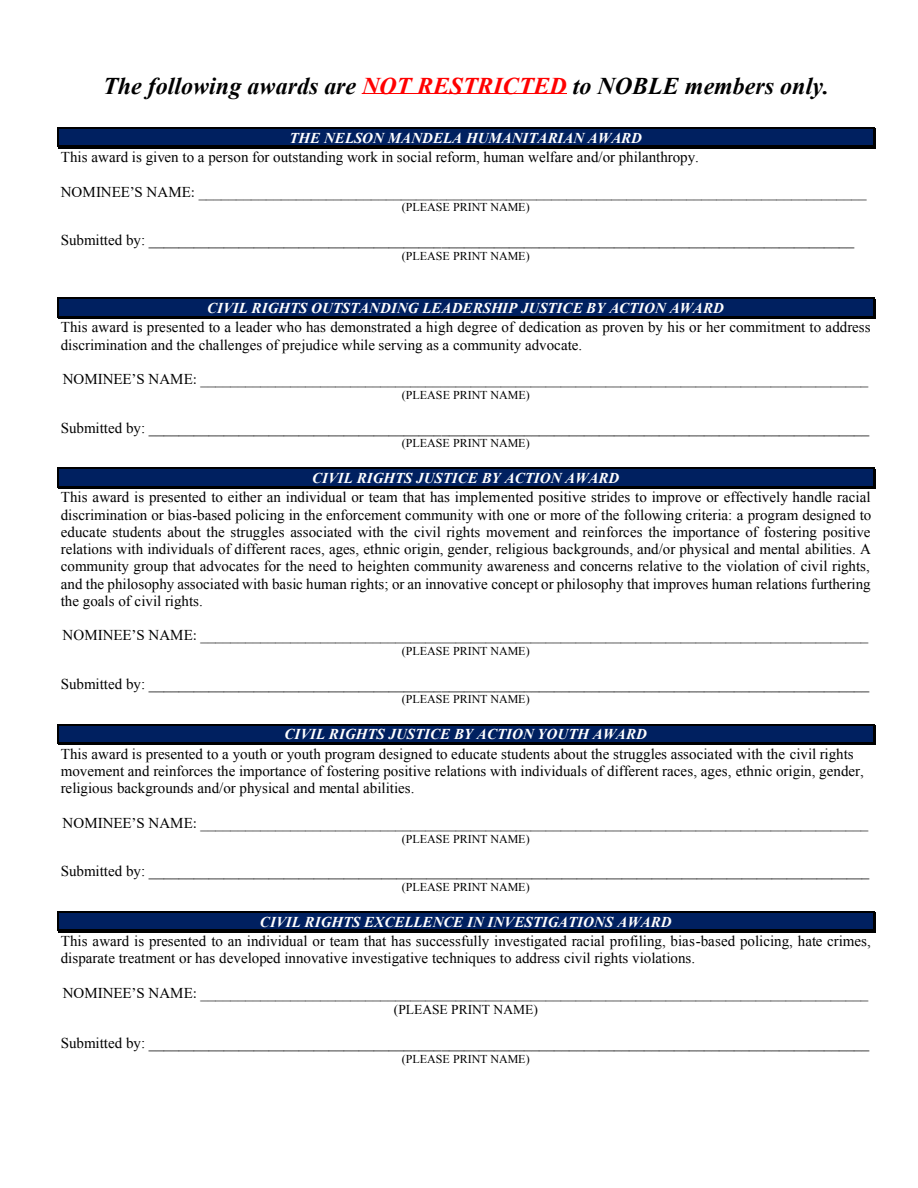
<style>
.page{position:relative;width:918px;height:1188px;background:#fff}
.page>*{position:absolute;margin:0;border:0;box-sizing:border-box;transform-origin:0 0}
.t1{font:italic 700 24px "Times New Roman";color:#000}
.t2{font:15px/17.2px "Times New Roman";color:#000}
.t3{font:13.5px "Times New Roman";color:#000}
.t4{font:12px "Times New Roman";letter-spacing:-.005em;color:#000}
.s1{color:#f00}
.s2{font-weight:700;font-style:italic;color:#fff}
</style>
<div class="page">
<hr style="left:362px;top:94px;width:205px;height:1px;background:#f00">
<div style="left:59px;top:129px;width:814px;height:17px;background:#002060"></div>
<hr style="left:59px;top:128px;width:814px;height:1px;background:#000">
<hr style="left:59px;top:147px;width:814px;height:1px;background:#000">
<hr style="left:59px;top:146px;width:814px;height:1px;background:#000">
<svg style="left:57px;top:128px;width:2px;height:19px"></svg>
<svg style="left:873px;top:128px;width:3px;height:20px"></svg>
<div style="left:59px;top:299px;width:814px;height:17px;background:#002060"></div>
<hr style="left:59px;top:298px;width:814px;height:1px;background:#000">
<hr style="left:59px;top:317px;width:814px;height:1px;background:#000">
<hr style="left:59px;top:316px;width:814px;height:1px;background:#000">
<svg style="left:57px;top:298px;width:2px;height:19px"></svg>
<svg style="left:873px;top:298px;width:3px;height:20px"></svg>
<div style="left:59px;top:469px;width:814px;height:17px;background:#002060"></div>
<hr style="left:59px;top:468px;width:814px;height:1px;background:#000">
<hr style="left:59px;top:487px;width:814px;height:1px;background:#000">
<hr style="left:59px;top:486px;width:814px;height:1px;background:#000">
<svg style="left:57px;top:468px;width:2px;height:19px"></svg>
<svg style="left:873px;top:468px;width:3px;height:20px"></svg>
<div style="left:59px;top:725px;width:814px;height:18px;background:#002060"></div>
<hr style="left:59px;top:724px;width:814px;height:1px;background:#000">
<hr style="left:59px;top:744px;width:814px;height:1px;background:#000">
<hr style="left:59px;top:743px;width:814px;height:1px;background:#000">
<svg style="left:57px;top:724px;width:2px;height:20px"></svg>
<svg style="left:873px;top:724px;width:3px;height:21px"></svg>
<div style="left:59px;top:913px;width:814px;height:17px;background:#002060"></div>
<hr style="left:59px;top:912px;width:814px;height:1px;background:#000">
<hr style="left:59px;top:931px;width:814px;height:1px;background:#000">
<hr style="left:59px;top:930px;width:814px;height:1px;background:#000">
<svg style="left:57px;top:912px;width:2px;height:19px"></svg>
<svg style="left:873px;top:912px;width:3px;height:20px"></svg>
<p class="t1" style="left:103px;top:69px;width:727px">The following awards are <span class="s1">NOT RESTRICTED</span> to NOBLE members only.</p>
<p class="t2" style="left:61px;top:128px;width:640px;line-height:19.5px;text-indent:229px"><span class="s2">THE NELSON MANDELA HUMANITARIAN AWARD<br></span>This award is given to a person for outstanding work in social reform, human welfare and/or philanthropy.</p>
<p class="t2" style="left:61px;top:182px;width:807px">NOMINEE’S NAME: _________________________________________________________________________________________</p>
<p class="t4" style="left:402px;top:199px;width:130px">(PLEASE PRINT NAME)</p>
<p class="t2" style="left:61px;top:231px;width:795px">Submitted by: ______________________________________________________________________________________________</p>
<p class="t4" style="left:402px;top:247px;width:130px">(PLEASE PRINT NAME)</p>
<p class="t2" style="left:61px;top:298px;width:812px;line-height:19.5px;text-align:center"><span class="s2">CIVIL RIGHTS OUTSTANDING LEADERSHIP JUSTICE BY ACTION AWARD<br></span>This award is presented to a leader who has demonstrated a high degree of dedication as proven by his or her commitment to address</p>
<p class="t2" style="left:61px;top:336px;width:523px">discrimination and the challenges of prejudice while serving as a community advocate.</p>
<p class="t2" style="left:63px;top:370px;width:807px">NOMINEE’S NAME: _________________________________________________________________________________________</p>
<p class="t4" style="left:402px;top:387px;width:130px">(PLEASE PRINT NAME)</p>
<p class="t2" style="left:61px;top:419px;width:810px">Submitted by: ________________________________________________________________________________________________</p>
<p class="t4" style="left:402px;top:435px;width:130px">(PLEASE PRINT NAME)</p>
<p class="t2" style="left:61px;top:468px;width:811px;line-height:19.5px;text-align:center"><span class="s2">CIVIL RIGHTS JUSTICE BY ACTION AWARD<br></span>This award is presented to either an individual or team that has implemented positive strides to improve or effectively handle racial</p>
<p class="t2" style="left:61px;top:506px;width:812px;text-align:justify">discrimination or bias-based policing in the enforcement community with one or more of the following criteria: a program designed to educate students about the struggles associated with the civil rights movement and reinforces the importance of fostering positive relations with individuals of different races, ages, ethnic origin, gender, religious backgrounds, and/or physical and mental abilities. A community group that advocates for the need to heighten community awareness and concerns relative to the violation of civil rights, and the philosophy associated with basic human rights; or an innovative concept or philosophy that improves human relations furthering the goals of civil rights.</p>
<p class="t2" style="left:63px;top:626px;width:807px">NOMINEE’S NAME: _________________________________________________________________________________________</p>
<p class="t4" style="left:402px;top:643px;width:130px">(PLEASE PRINT NAME)</p>
<p class="t2" style="left:61px;top:675px;width:810px">Submitted by: ________________________________________________________________________________________________</p>
<p class="t4" style="left:402px;top:691px;width:130px">(PLEASE PRINT NAME)</p>
<p class="t2" style="left:61px;top:724px;width:794px;line-height:19.5px;text-indent:224px"><span class="s2">CIVIL RIGHTS JUSTICE BY ACTION YOUTH AWARD<br></span>This award is presented to a youth or youth program designed to educate students about the struggles associated with the civil rights</p>
<p class="t2" style="left:61px;top:762px;width:805px">movement and reinforces the importance of fostering positive relations with individuals of different races, ages, ethnic origin, gender, religious backgrounds and/or physical and mental abilities.</p>
<p class="t2" style="left:63px;top:814px;width:807px">NOMINEE’S NAME: _________________________________________________________________________________________</p>
<p class="t4" style="left:402px;top:830px;width:130px">(PLEASE PRINT NAME)</p>
<p class="t2" style="left:61px;top:862px;width:810px">Submitted by: ________________________________________________________________________________________________</p>
<p class="t4" style="left:402px;top:878px;width:130px">(PLEASE PRINT NAME)</p>
<p class="t2" style="left:61px;top:912px;width:812px;line-height:19.5px;text-align:center"><span class="s2">CIVIL RIGHTS EXCELLENCE IN INVESTIGATIONS AWARD<br></span>This award is presented to an individual or team that has successfully investigated racial profiling, bias-based policing, hate crimes,</p>
<p class="t2" style="left:61px;top:949px;width:636px">disparate treatment or has developed innovative investigative techniques to address civil rights violations.</p>
<p class="t2" style="left:63px;top:984px;width:807px">NOMINEE’S NAME: _________________________________________________________________________________________</p>
<p class="t3" style="left:394px;top:1000px;width:145px">(PLEASE PRINT NAME)</p>
<p class="t2" style="left:61px;top:1034px;width:810px">Submitted by: ________________________________________________________________________________________________</p>
<p class="t4" style="left:402px;top:1051px;width:130px">(PLEASE PRINT NAME)</p>
</div>
